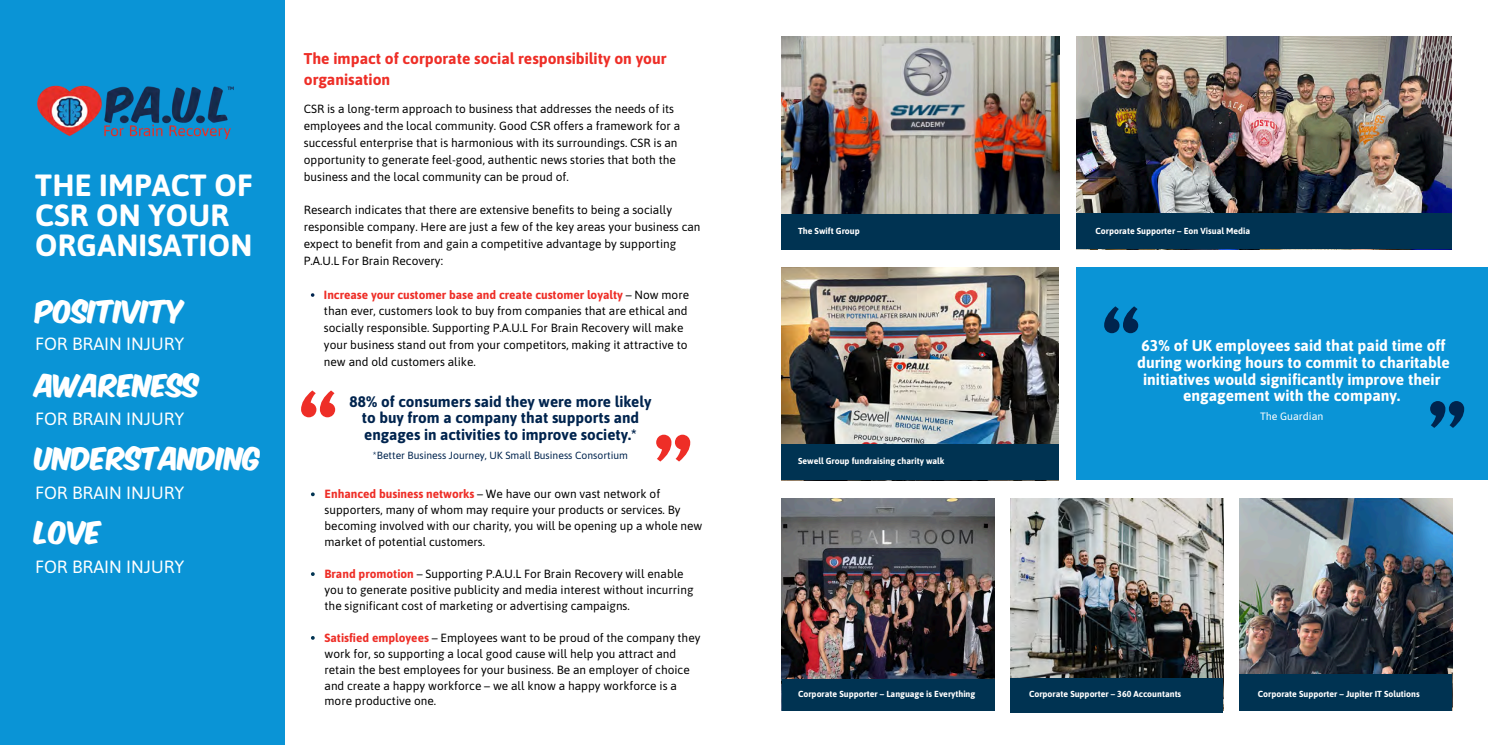
<style>
.page{position:relative;width:1488px;height:745px;background:#fff}
.page>*{position:absolute;margin:0;border:0;box-sizing:border-box;transform-origin:0 0}
.t1{font:700 73.75px "League Spartan";color:#ee2e27}
.t2{font:700 73.75px "League Spartan";color:#00244e}
.t3{font:700 30.62px/30px "Asap";letter-spacing:.005em;color:#fff}
.t4{font:26.62px "Komika Axis";color:#fff}
.t5{font:17.75px "Asap";color:#fff}
.t6{font:700 15.62px/16.9px "Asap";color:#fff;text-align:center}
.t7{font:700 15.62px/21.2px "Asap";color:#ee2e27}
.t8{font:700 15.25px/16.5px "Asap";color:#00244e;text-align:center}
.t9{font:11.88px/16.9px "Asap";color:#000}
.t10{font:10.62px "Asap";color:#fff}
.t11{font:10.38px "Asap";color:#00244e}
.t12{font:700 8.75px "Asap";color:#fff}
.s1{font-weight:700;color:#ee2e27}
</style>
<div class="page">
<div style="left:1076px;top:267px;width:412px;height:213px;background:#0a94d6"></div>
<img style="left:781px;top:36px;width:279px;height:213px">
<img style="left:782px;top:498px;width:213px;height:212px">
<img style="left:782px;top:267px;width:276px;height:177px">
<img style="left:1010px;top:498px;width:213px;height:180px">
<img style="left:1076px;top:36px;width:375px;height:178px">
<img style="left:1239px;top:498px;width:213px;height:176px">
<div style="left:781px;top:214px;width:278px;height:35px;background:#003352"></div>
<div style="left:782px;top:444px;width:277px;height:36px;background:#003352"></div>
<div style="left:1010px;top:678px;width:213px;height:34px;background:#003352"></div>
<div style="left:1076px;top:214px;width:376px;height:35px;background:#003352"></div>
<div style="left:1239px;top:674px;width:213px;height:36px;background:#003352"></div>
<div style="left:782px;top:679px;width:212px;height:31px;background:#003352"></div>
<div style="left:0;top:0;width:284px;height:744px;background:#0a94d6"></div>
<svg style="left:311px;top:293px;width:3px;height:4px"></svg>
<svg style="left:311px;top:492px;width:4px;height:4px"></svg>
<svg style="left:311px;top:572px;width:4px;height:3px"></svg>
<svg style="left:311px;top:636px;width:4px;height:3px"></svg>
<img style="left:37px;top:85px;width:197px;height:55px">
<h3 class="t3" style="left:35px;top:169px;width:219px">THE IMPACT OF<br>CSR ON YOUR<br>ORGANISATION</h3>
<p class="t4" style="left:35px;top:298px;width:151px">POSITIVITY</p>
<h4 class="t5" style="left:35px;top:332px;width:151px">FOR BRAIN INJURY</h4>
<p class="t4" style="left:35px;top:372px;width:166px">AWARENESS</p>
<h6 class="t5" style="left:35px;top:407px;width:151px">FOR BRAIN INJURY</h6>
<p class="t4" style="left:35px;top:445px;width:228px">UNDERSTANDING</p>
<p class="t5" style="left:35px;top:481px;width:151px">FOR BRAIN INJURY</p>
<h4 class="t4" style="left:35px;top:519px;width:68px">LOVE</h4>
<p class="t5" style="left:35px;top:555px;width:151px">FOR BRAIN INJURY</p>
<h3 class="t7" style="left:304px;top:48px;width:364px">The impact of corporate social responsibility on your organisation</h3>
<h3 class="t9" style="left:304px;top:101px;width:378px">CSR is a long-term approach to business that addresses the needs of its employees and the local community. Good CSR offers a framework for a successful enterprise that is harmonious with its surroundings. CSR is an opportunity to generate feel-good, authentic news stories that both the business and the local community can be proud of.</h3>
<h3 class="t9" style="left:304px;top:202px;width:398px">Research indicates that there are extensive benefits to being a socially responsible company. Here are just a few of the key areas your business can expect to benefit from and gain a competitive advantage by supporting P.A.U.L For Brain Recovery:</h3>
<h4 class="t9" style="left:324px;top:286px;width:367px"><span class="s1">Increase your customer base and create customer loyalty</span> – Now more than ever, customers look to buy from companies that are ethical and socially responsible. Supporting P.A.U.L For Brain Recovery will make your business stand out from your competitors, making it attractive to new and old customers alike.</h4>
<p class="t1" style="left:299px;top:386px;width:42px">“</p>
<p class="t8" style="left:350px;top:393px;width:303px">88% of consumers said they were more likely to buy from a company that supports and engages in activities to improve society.*</p>
<h4 class="t11" style="left:373px;top:449px;width:257px">*Better Business Journey, UK Small Business Consortium</h4>
<p class="t1" style="left:652px;top:430px;width:42px">”</p>
<p class="t9" style="left:325px;top:485px;width:379px;line-height:16px"><span class="s1">Enhanced business networks</span> – We have our own vast network of supporters, many of whom may require your products or services. By becoming involved with our charity, you will be opening up a whole new market of potential customers.</p>
<p class="t9" style="left:325px;top:565px;width:370px;line-height:16px"><span class="s1">Brand promotion</span> – Supporting P.A.U.L For Brain Recovery will enable you to generate positive publicity and media interest without incurring the significant cost of marketing or advertising campaigns.</p>
<p class="t9" style="left:325px;top:629px;width:377px;line-height:16px"><span class="s1">Satisfied employees</span> – Employees want to be proud of the company they work for, so supporting a local good cause will help you attract and retain the best employees for your business. Be an employer of choice and create a happy workforce – we all know a happy workforce is a more productive one.</p>
<h6 class="t12" style="left:798px;top:226px;width:63px">The Swift Group</h6>
<p class="t12" style="left:798px;top:455px;width:148px">Sewell Group fundraising charity walk</p>
<p class="t12" style="left:1095px;top:225px;width:156px">Corporate Supporter – Eon Visual Media</p>
<p class="t2" style="left:1102px;top:302px;width:42px">“</p>
<h5 class="t6" style="left:1137px;top:336px;width:314px">63% of UK employees said that paid time off during working hours to commit to charitable initiatives would significantly improve their</h5>
<h5 class="t6" style="left:1183px;top:387px;width:218px">engagement with the company.</h5>
<p class="t10" style="left:1260px;top:410px;width:65px">The Guardian</p>
<p class="t2" style="left:1426px;top:396px;width:42px">”</p>
<p class="t12" style="left:798px;top:688px;width:179px">Corporate Supporter – Language is Everything</p>
<p class="t12" style="left:1258px;top:688px;width:163px">Corporate Supporter – Jupiter IT Solutions</p>
<p class="t12" style="left:1029px;top:688px;width:154px">Corporate Supporter – 360 Accountants</p>
</div>
